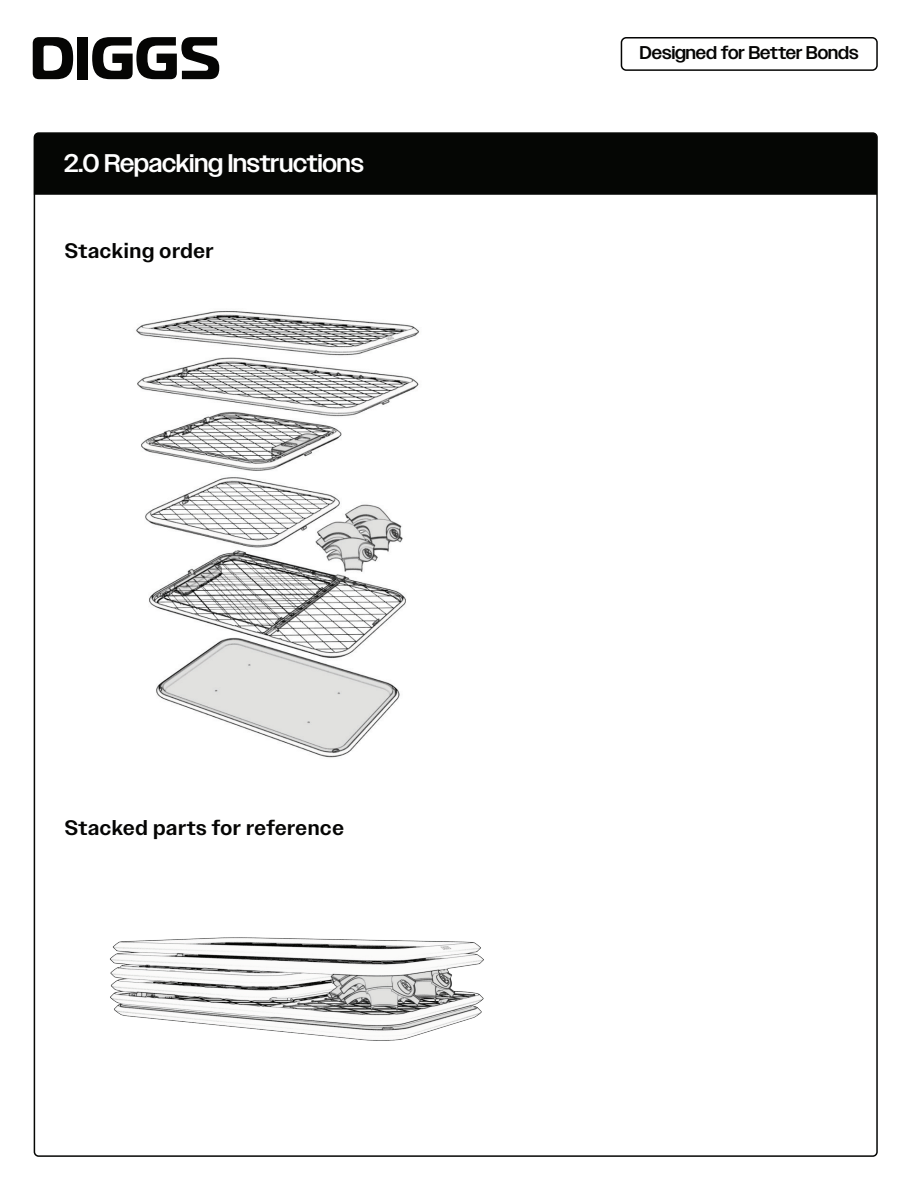
<style>
.page{position:relative;width:918px;height:1188px;background:#fff}
.page>*{position:absolute;margin:0;border:0;box-sizing:border-box;transform-origin:0 0}
.t1{font:500 25.5px "Owners";color:#fff}
.t2{font:500 21px "Owners Text";color:#050504}
.t3{font:500 18.45px "Owners";color:#050504}
</style>
<div class="page">
<div style="left:37px;top:135px;width:838px;height:60px;background:#050604"></div>
<svg style="left:33px;top:37px;width:40px;height:42px"></svg>
<div style="left:77px;top:37px;width:11px;height:42px;background:#050504"></div>
<svg style="left:92px;top:37px;width:127px;height:42px"></svg>
<div style="left:621px;top:37px;width:257px;height:34px;border:2px solid #050504;border-radius:5px"></div>
<img style="left:110px;top:937px;width:374px;height:104px">
<img style="left:136px;top:311px;width:284px;height:447px">
<p class="t1" style="left:64px;top:148px;width:301px">2.0 Repacking Instructions</p>
<p class="t2" style="left:64px;top:237px;width:151px">Stacking order</p>
<p class="t2" style="left:64px;top:815px;width:281px">Stacked parts for reference</p>
<p class="t3" style="left:640px;top:42px;width:220px">Designed for Better Bonds</p>
</div>
